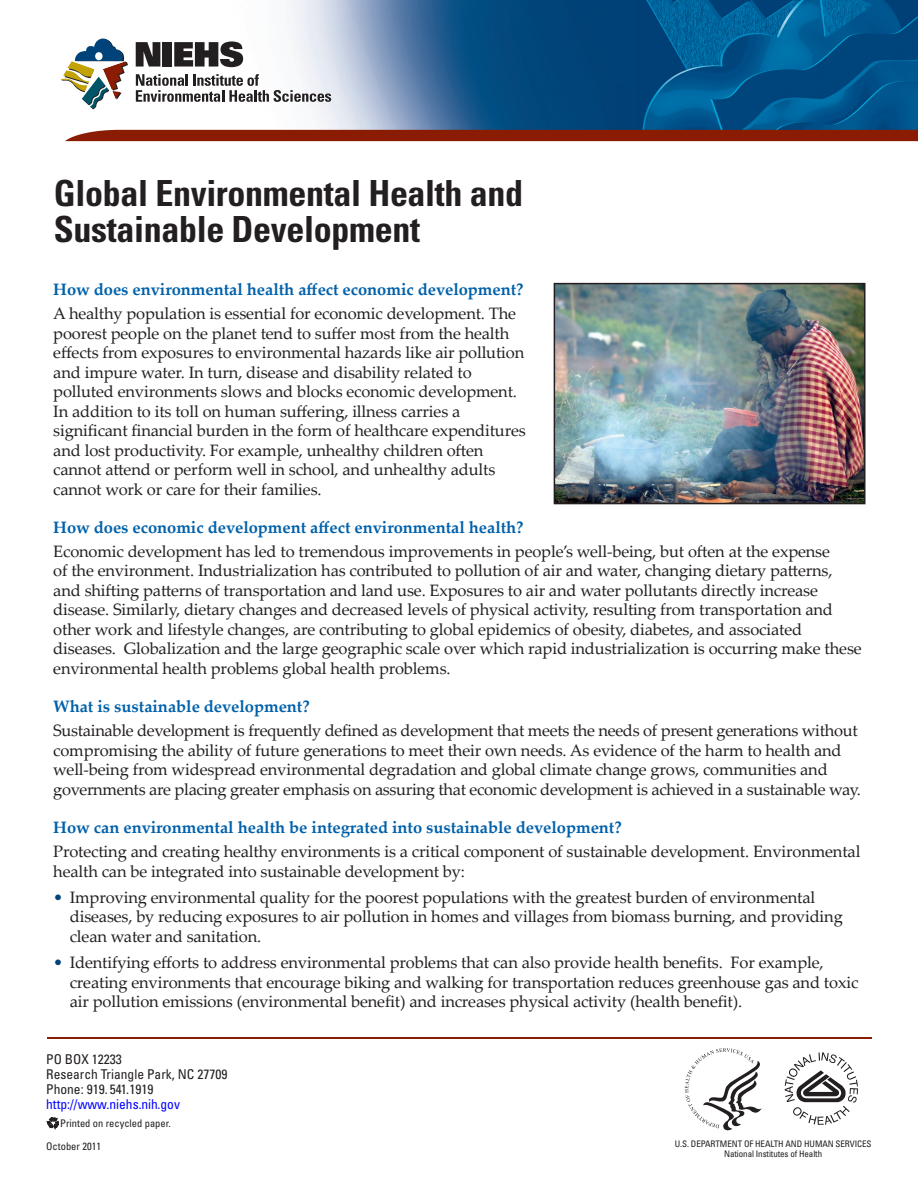
<style>
.page{position:relative;width:918px;height:1188px;background:#fff}
.page>*{position:absolute;margin:0;border:0;box-sizing:border-box;transform-origin:0 0}
.t1{font:700 condensed 36px/36px "Univers";letter-spacing:-.01em;color:#231f20}
.Text_1{font:16.5px/19.5px "Palatino Linotype";letter-spacing:-.01em;color:#231f20}
.t2{font:700 16.5px "Palatino Linotype";letter-spacing:-.005em;color:#0161aa}
.t3{font:condensed 13.5px/15px "Univers";color:#231f20}
.t4{font:condensed 10.5px "Univers";color:#231f20}
.t5{font:condensed 9px/10.5px "Univers";letter-spacing:-.01em;color:#231f20;text-align:center}
.s1{color:#00447b}
.s2{color:#00f}
</style>
<div class="page">
<img style="left:61px;top:0;width:857px;height:130px">
<img style="left:65px;top:130px;width:853px;height:12px">
<svg style="left:136px;top:42px;width:24px;height:25px"></svg>
<div style="left:162px;top:42px;width:10px;height:25px;background:#231f20"></div>
<svg style="left:174px;top:41px;width:69px;height:26px"></svg>
<svg style="left:136px;top:74px;width:195px;height:28px"></svg>
<svg style="left:62px;top:39px;width:66px;height:70px"></svg>
<hr style="left:47px;top:1037px;width:825px;height:1px;background:#891d02">
<svg style="left:47px;top:1118px;width:12px;height:11px"></svg>
<svg style="left:685px;top:1048px;width:77px;height:83px"></svg>
<svg style="left:785px;top:1052px;width:73px;height:73px"></svg>
<img style="left:557px;top:286px;width:305px;height:215px">
<div style="left:554px;top:283px;width:311px;height:221px;border:2px solid #231f20"></div>
<h1 class="t1" style="left:54px;top:175px;width:471px">Global Environmental Health and<br>Sustainable Development</h1>
<h2 class="t2" style="left:53px;top:278px;width:472px">How does environmental health affect economic development?</h2>
<p class="Text_1" style="left:53px;top:303px;width:474px">A healthy population is essential for economic development. The poorest people on the planet tend to suffer most from the health effects from exposures to environmental hazards like air pollution and impure water. In turn, disease and disability related to polluted environments slows and blocks economic development.<br>In addition to its toll on human suffering, illness carries a significant financial burden in the form of healthcare expenditures and lost productivity. For example, unhealthy children often cannot attend or perform well in school, and unhealthy adults cannot work or care for their families.</p>
<h2 class="t2" style="left:53px;top:515px;width:472px">How does economic development affect environmental health?</h2>
<p class="Text_1" style="left:53px;top:541px;width:810px">Economic development has led to tremendous improvements in people’s well-being, but often at the expense<br>of the environment. Industrialization has contributed to pollution of air and water, changing dietary patterns, and shifting patterns of transportation and land use. Exposures to air and water pollutants directly increase disease. Similarly, dietary changes and decreased levels of physical activity, resulting from transportation and other work and lifestyle changes, are contributing to global epidemics of obesity, diabetes, and associated diseases. Globalization and the large geographic scale over which rapid industrialization is occurring make these environmental health problems global health problems.</p>
<h2 class="t2" style="left:53px;top:695px;width:258px">What is sustainable development?</h2>
<p class="Text_1" style="left:53px;top:720px;width:809px">Sustainable development is frequently defined as development that meets the needs of present generations without compromising the ability of future generations to meet their own needs. As evidence of the harm to health and well-being from widespread environmental degradation and global climate change grows, communities and governments are placing greater emphasis on assuring that economic development is achieved in a sustainable way.</p>
<h2 class="t2" style="left:53px;top:816px;width:570px">How can environmental health be integrated into sustainable development?</h2>
<p class="Text_1" style="left:53px;top:841px;width:809px">Protecting and creating healthy environments is a critical component of sustainable development. Environmental health can be integrated into sustainable development by:</p>
<p class="Text_1" style="left:70px;top:887px;width:775px;text-indent:-16px"><span class="s1">•</span> Improving environmental quality for the poorest populations with the greatest burden of environmental diseases, by reducing exposures to air pollution in homes and villages from biomass burning, and providing clean water and sanitation.</p>
<p class="Text_1" style="left:70px;top:952px;width:790px;text-indent:-16px"><span class="s1">•</span> Identifying efforts to address environmental problems that can also provide health benefits. For example, creating environments that encourage biking and walking for transportation reduces greenhouse gas and toxic air pollution emissions (environmental benefit) and increases physical activity (health benefit).</p>
<p class="t3" style="left:46px;top:1052px;width:183px">PO BOX 12233<br>Research Triangle Park, NC 27709<br>Phone: 919. 541.1919 <span class="s2">http://www.niehs.nih.gov</span></p>
<p class="t4" style="left:60px;top:1117px;width:112px">Printed on recycled paper.</p>
<p class="t4" style="left:46px;top:1139px;width:56px">October 2011</p>
<p class="t5" style="left:675px;top:1138px;width:198px">U.S. DEPARTMENT OF HEALTH AND HUMAN SERVICES<br>National Institutes of Health</p>
</div>
